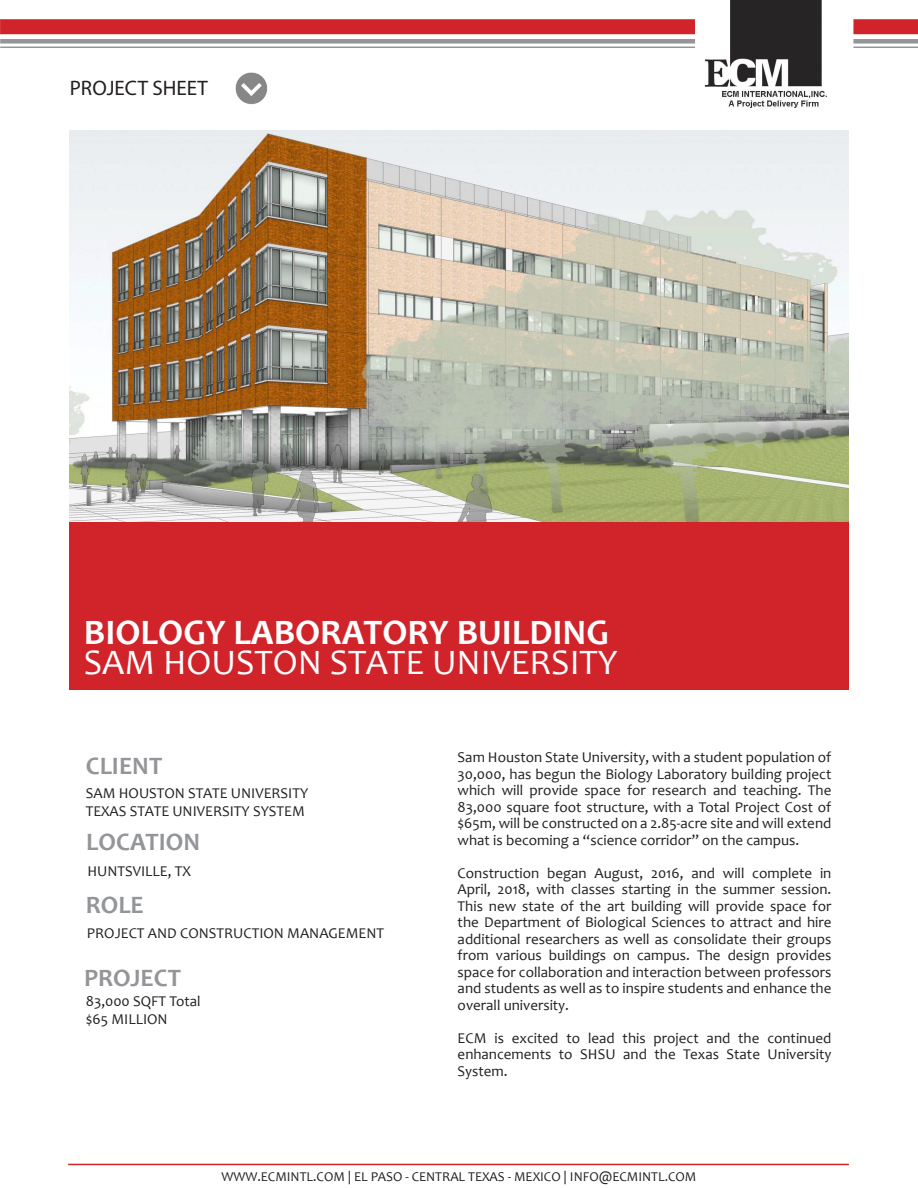
<style>
.page{position:relative;width:918px;height:1188px;background:#fff}
.page>*{position:absolute;margin:0;border:0;box-sizing:border-box;transform-origin:0 0}
.t1{font:700 36px "Candara";color:#fff}
.t2{font:36px "Candara";color:#fff}
.t3{font:700 25.2px "Candara";color:#939598}
.t4{font:21px "Myriad Pro";color:#231f20}
.t5{font:15px/16.5px "Candara";color:#231f20;text-align:justify}
.t6{font:13.5px "Candara";color:#231f20}
</style>
<div class="page">
<hr style="left:68px;top:1164px;width:781px;height:1px;background:#d1232a">
<img style="left:686px;top:0;width:177px;height:108px">
<div style="left:0;top:19px;width:695px;height:15px;background:#d1232a"></div>
<div style="left:853px;top:19px;width:65px;height:15px;background:#d1232a"></div>
<div style="left:0;top:39px;width:695px;height:5px;background:#939598"></div>
<hr style="left:0;top:47px;width:695px;height:1px;background:#939598">
<div style="left:853px;top:39px;width:65px;height:5px;background:#939598"></div>
<hr style="left:853px;top:47px;width:65px;height:1px;background:#939598">
<img style="left:70px;top:131px;width:778px;height:391px">
<div style="left:70px;top:522px;width:779px;height:168px;background:#d1232a"></div>
<img style="left:235px;top:72px;width:33px;height:33px">
<p class="t4" style="left:70px;top:75px;width:140px">PROJECT SHEET</p>
<p class="t1" style="left:84px;top:610px;width:527px">BIOLOGY LABORATORY BUILDING</p>
<p class="t2" style="left:84px;top:640px;width:535px">SAM HOUSTON STATE UNIVERSITY</p>
<p class="t3" style="left:86px;top:750px;width:78px">CLIENT</p>
<p class="t5" style="left:86px;top:784px;width:224px">SAM HOUSTON STATE UNIVERSITY</p>
<p class="t5" style="left:86px;top:802px;width:221px">TEXAS STATE UNIVERSITY SYSTEM</p>
<p class="t3" style="left:86px;top:826px;width:115px">LOCATION</p>
<p class="t5" style="left:87px;top:862px;width:105px">HUNTSVILLE, TX</p>
<p class="t3" style="left:86px;top:889px;width:60px">ROLE</p>
<p class="t5" style="left:87px;top:925px;width:299px">PROJECT AND CONSTRUCTION MANAGEMENT</p>
<p class="t3" style="left:84px;top:962px;width:99px">PROJECT</p>
<p class="t5" style="left:86px;top:993px;width:116px">83,000 SQFT Total</p>
<p class="t5" style="left:86px;top:1011px;width:83px">$65 MILLION</p>
<p class="t5" style="left:458px;top:749px;width:375px">Sam Houston State University, with a student population of 30,000, has begun the Biology Laboratory building project which will provide space for research and teaching. The 83,000 square foot structure, with a Total Project Cost of $65m, will be constructed on a 2.85-acre site and will extend what is becoming a “science corridor” on the campus.</p>
<p class="t5" style="left:458px;top:864px;width:375px">Construction began August, 2016, and will complete in April, 2018, with classes starting in the summer session.<br>This new state of the art building will provide space for the Department of Biological Sciences to attract and hire additional researchers as well as consolidate their groups from various buildings on campus. The design provides space for collaboration and interaction between professors and students as well as to inspire students and enhance the overall university.</p>
<p class="t5" style="left:458px;top:1029px;width:375px">ECM is excited to lead this project and the continued enhancements to SHSU and the Texas State University System.</p>
<p class="t6" style="left:222px;top:1169px;width:476px">WWW.ECMINTL.COM | EL PASO - CENTRAL TEXAS - MEXICO | INFO@ECMINTL.COM</p>
</div>
